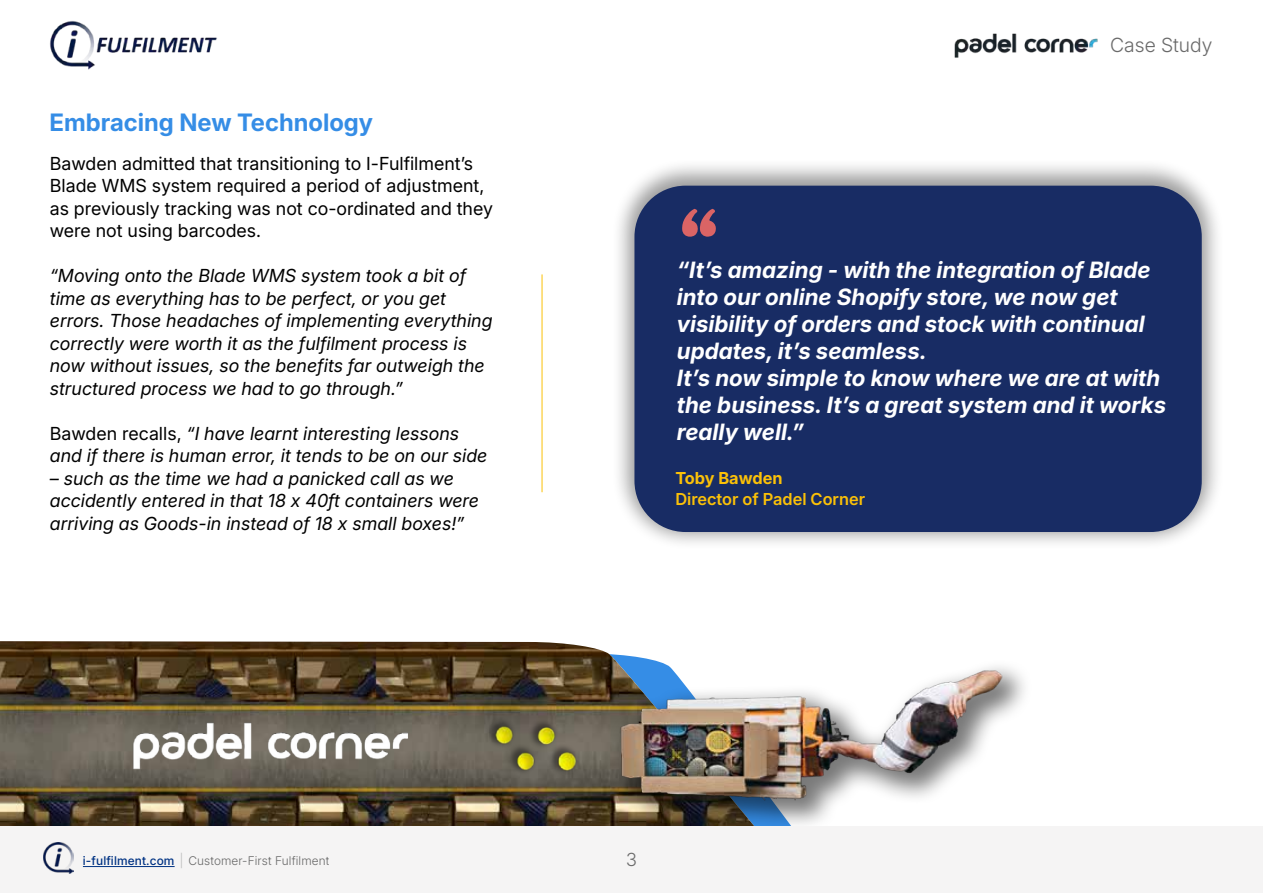
<style>
.page{position:relative;width:1263px;height:893px;background:#fff}
.page>*{position:absolute;margin:0;border:0;box-sizing:border-box;transform-origin:0 0}
.t1{font:700 24px "Inter 18 pt";color:#358de6}
.t2{font:italic 700 22.5px/27px "Inter 18 pt";color:#fff}
.t3{font:300 19.5px "Inter 18 pt";color:#6a6a6a}
.t4{font:italic 18px/22.5px "Inter 18 pt";color:#000}
.t5{font:18px/22.5px "Inter 18 pt";color:#000}
.t6{font:300 18px "Inter 18 pt";color:#6a6a6a}
.t7{font:600 16.5px "Inter 18 pt";color:#fbc108}
.t8{font:700 16.5px "Inter 18 pt";color:#fbc108}
.t9{font:300 12px "Inter 18 pt";letter-spacing:.01em;color:#6a6a6a}
.s1{font-style:normal}
.s2{font-weight:500;color:#003283}
.s3{font-family:"Montserrat";font-size:16.5px;color:#bcbcbc}
</style>
<div class="page">
<img style="left:0;top:641px;width:648px;height:185px">
<div style="left:608px;top:659px;width:425px;height:173px;background:#000;opacity:.53"></div>
<img style="left:617px;top:660px;width:389px;height:151px">
<img style="left:122px;top:712px;width:298px;height:66px">
<img style="left:489px;top:709px;width:101px;height:76px">
<hr style="left:542px;top:274px;width:1px;height:218px;background:#fbc108">
<div style="left:612px;top:159px;width:612px;height:392px;background:#000;opacity:.39"></div>
<div style="left:634px;top:186px;width:568px;height:346px;background:#182c64;border-radius:51px"></div>
<svg style="left:682px;top:209px;width:34px;height:28px"></svg>
<div style="left:0;top:826px;width:1263px;height:67px;background:#f5f4f4"></div>
<hr style="left:83px;top:866px;width:92px;height:1px;background:#003283">
<img style="left:44px;top:842px;width:30px;height:31px">
<img style="left:50px;top:21px;width:167px;height:48px">
<img style="left:954px;top:33px;width:144px;height:25px">
<h1 class="t1" style="left:50px;top:104px;width:325px">Embracing New Technology</h1>
<p class="t5" style="left:50px;top:152px;width:445px">Bawden admitted that transitioning to I-Fulfilment’s Blade WMS system required a period of adjustment, as previously tracking was not co-ordinated and they were not using barcodes.</p>
<p class="t4" style="left:50px;top:264px;width:444px">“Moving onto the Blade WMS system took a bit of time as everything has to be perfect, or you get errors. Those headaches of implementing everything correctly were worth it as the fulfilment process is now without issues, so the benefits far outweigh the structured process we had to go through.”</p>
<p class="t4" style="left:50px;top:422px;width:439px"><span class="s1">Bawden recalls,</span> “I have learnt interesting lessons and if there is human error, it tends to be on our side</p>
<p class="t4" style="left:50px;top:467px;width:431px">– such as the time we had a panicked call as we accidently entered in that 18 x 40ft containers were arriving as Goods-in instead of 18 x small boxes!”</p>
<p class="t3" style="left:1110px;top:31px;width:104px">Case Study</p>
<p class="t2" style="left:677px;top:256px;width:491px">“It’s amazing - with the integration of Blade into our online Shopify store, we now get visibility of orders and stock with continual updates, it’s seamless.<br>It’s now simple to know where we are at with the business. It’s a great system and it works really well.”</p>
<p class="t8" style="left:675px;top:465px;width:109px">Toby Bawden</p>
<p class="t7" style="left:675px;top:486px;width:191px">Director of Padel Corner</p>
<p class="t9" style="left:83px;top:851px;width:248px"><span class="s2">i-fulfilment.com</span> <span class="s3">|</span> Customer-First Fulfilment</p>
<p class="t6" style="left:626px;top:846px;width:12px">3</p>
</div>
